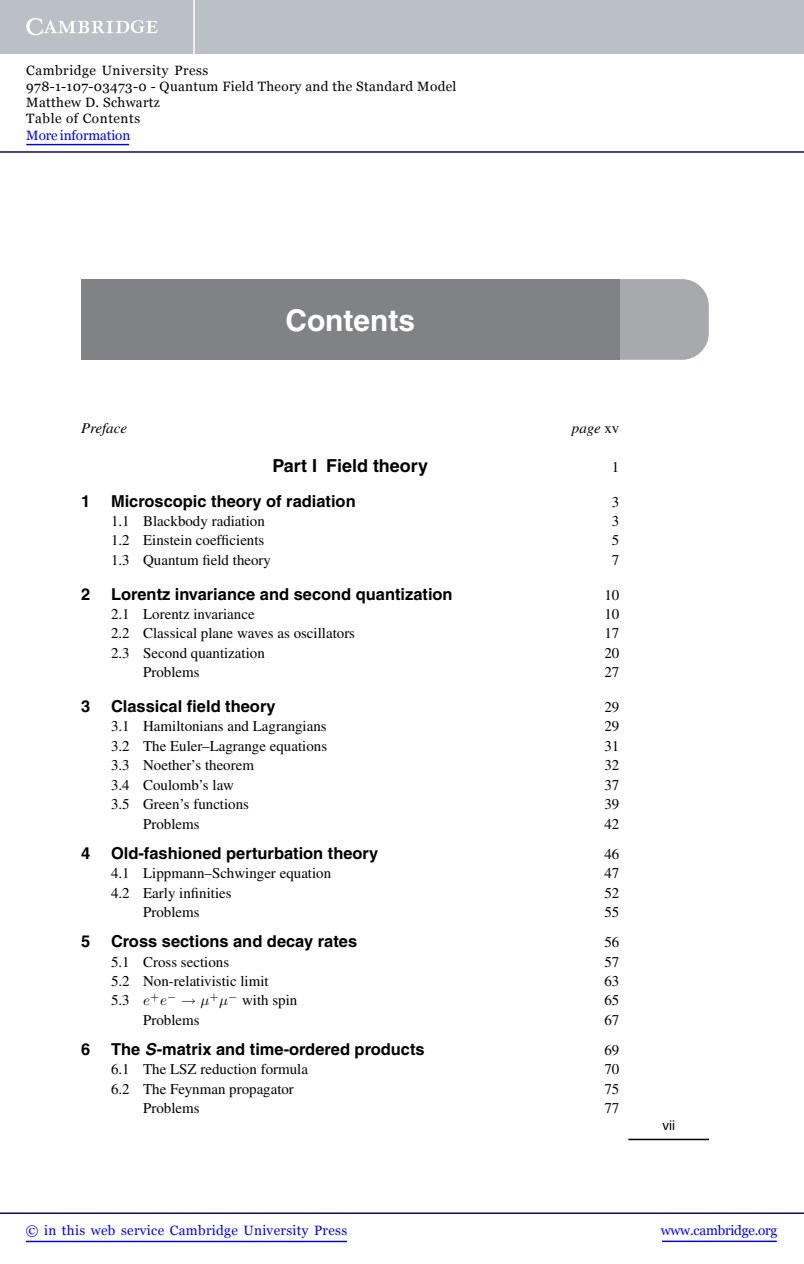
<style>
.page{position:relative;width:804px;height:1264px;background:#fff}
.page>*{position:absolute;margin:0;border:0;box-sizing:border-box;transform-origin:0 0}
.t1{font:700 29.85px "Helvetica";color:#fff}
.t2{font:700 18px "Helvetica";color:#000}
.t3{font:700 16.5px "Helvetica";color:#000}
.t4{font:15px "Times";color:#000}
.t5{font:italic 15px "Times";color:#000}
.t6{font:13.5px/16.2px "Georgia";letter-spacing:.025em;color:#000}
.t7{font:13.5px "Georgia";letter-spacing:.025em;color:#0000f1}
.t8{font:13.5px "Georgia";letter-spacing:-.015em;color:#0000f1}
.t9{font:13.5px "Georgia";letter-spacing:-.01em;color:#0000f1}
.t10{font:13.5px "Helvetica";color:#000}
.s1{font-style:normal}
.s2{font-family:"CMMI10"}
.s3{font-family:"CMSY10"}
.s4{font-style:italic}
</style>
<div class="page">
<svg style="left:619px;top:279px;width:90px;height:81px;background:#abacb0"></svg>
<div style="left:81px;top:279px;width:538px;height:81px;background:#808285"></div>
<hr style="left:628px;top:1138px;width:81px;height:2px;background:#000">
<div style="left:0;top:0;width:804px;height:54px;background:#bac0c6"></div>
<svg style="left:26px;top:18px;width:132px;height:17px"></svg>
<hr style="left:193px;top:0;width:2px;height:54px;background:#fff">
<hr style="left:0;top:151px;width:804px;height:2px;background:#150666">
<hr style="left:662px;top:1240px;width:114px;height:2px;background:#0000f1">
<hr style="left:0;top:1212px;width:804px;height:1px;background:#150666">
<hr style="left:26px;top:1240px;width:321px;height:2px;background:#0000f1">
<hr style="left:26px;top:144px;width:103px;height:1px;background:#0000f1">
<p class="t6" style="left:26px;top:62px;width:431px">Cambridge University Press<br>978-1-107-03473-0 - Quantum Field Theory and the Standard Model<br>Matthew D. Schwartz<br>Table of Contents</p>
<p class="t9" style="left:26px;top:127px;width:105px">More information</p>
<h1 class="t1" style="left:285px;top:309px;width:131px">Contents</h1>
<p class="t5" style="left:81px;top:422px;width:47px">Preface</p>
<p class="t5" style="left:572px;top:422px;width:49px">page <span class="s1">xv</span></p>
<p class="t2" style="left:272px;top:459px;width:157px">Part I Field theory</p>
<p class="t4" style="left:612px;top:461px;width:9px">1</p>
<p class="t3" style="left:81px;top:495px;width:11px">1</p>
<p class="t3" style="left:111px;top:495px;width:246px">Microscopic theory of radiation</p>
<p class="t4" style="left:612px;top:496px;width:9px">3</p>
<p class="t4" style="left:111px;top:515px;width:155px">1.1 Blackbody radiation</p>
<p class="t4" style="left:612px;top:515px;width:9px">3</p>
<p class="t4" style="left:111px;top:535px;width:155px">1.2 Einstein coefficients</p>
<p class="t4" style="left:612px;top:535px;width:9px">5</p>
<p class="t4" style="left:111px;top:554px;width:161px">1.3 Quantum field theory</p>
<p class="t4" style="left:612px;top:554px;width:9px">7</p>
<p class="t3" style="left:81px;top:587px;width:11px">2</p>
<p class="t3" style="left:111px;top:587px;width:343px">Lorentz invariance and second quantization</p>
<p class="t4" style="left:604px;top:589px;width:16px">10</p>
<p class="t4" style="left:111px;top:608px;width:145px">2.1 Lorentz invariance</p>
<p class="t4" style="left:604px;top:608px;width:16px">10</p>
<p class="t4" style="left:111px;top:628px;width:245px">2.2 Classical plane waves as oscillators</p>
<p class="t4" style="left:604px;top:628px;width:16px">17</p>
<p class="t4" style="left:111px;top:647px;width:155px">2.3 Second quantization</p>
<p class="t4" style="left:604px;top:647px;width:16px">20</p>
<p class="t4" style="left:143px;top:666px;width:58px">Problems</p>
<p class="t4" style="left:604px;top:666px;width:16px">27</p>
<p class="t3" style="left:81px;top:700px;width:11px">3</p>
<p class="t3" style="left:111px;top:700px;width:166px">Classical field theory</p>
<p class="t4" style="left:604px;top:701px;width:16px">29</p>
<p class="t4" style="left:111px;top:721px;width:217px">3.1 Hamiltonians and Lagrangians</p>
<p class="t4" style="left:604px;top:721px;width:16px">29</p>
<p class="t4" style="left:111px;top:740px;width:218px">3.2 The Euler–Lagrange equations</p>
<p class="t4" style="left:604px;top:740px;width:16px">31</p>
<p class="t4" style="left:111px;top:759px;width:144px">3.3 Noether’s theorem</p>
<p class="t4" style="left:604px;top:759px;width:16px">32</p>
<p class="t4" style="left:111px;top:779px;width:124px">3.4 Coulomb’s law</p>
<p class="t4" style="left:604px;top:779px;width:16px">37</p>
<p class="t4" style="left:111px;top:798px;width:139px">3.5 Green’s functions</p>
<p class="t4" style="left:604px;top:798px;width:16px">39</p>
<p class="t4" style="left:143px;top:818px;width:58px">Problems</p>
<p class="t4" style="left:604px;top:818px;width:16px">42</p>
<p class="t3" style="left:81px;top:846px;width:11px">4</p>
<p class="t3" style="left:111px;top:846px;width:269px">Old-fashioned perturbation theory</p>
<p class="t4" style="left:604px;top:848px;width:16px">46</p>
<p class="t4" style="left:111px;top:867px;width:222px">4.1 Lippmann–Schwinger equation</p>
<p class="t4" style="left:604px;top:867px;width:16px">47</p>
<p class="t4" style="left:111px;top:887px;width:122px">4.2 Early infinities</p>
<p class="t4" style="left:604px;top:887px;width:16px">52</p>
<p class="t4" style="left:143px;top:906px;width:58px">Problems</p>
<p class="t4" style="left:604px;top:906px;width:16px">55</p>
<p class="t3" style="left:81px;top:935px;width:11px">5</p>
<p class="t3" style="left:111px;top:935px;width:248px">Cross sections and decay rates</p>
<p class="t4" style="left:604px;top:936px;width:16px">56</p>
<p class="t4" style="left:111px;top:956px;width:120px">5.1 Cross sections</p>
<p class="t4" style="left:604px;top:956px;width:16px">57</p>
<p class="t4" style="left:111px;top:975px;width:159px">5.2 Non-relativistic limit</p>
<p class="t4" style="left:604px;top:975px;width:16px">63</p>
<p class="t4" style="left:111px;top:995px;width:188px">5.3 <span class="s2">e</span><sup>+</sup><span class="s2">e</span><sup>−</sup> <span class="s3">→</span> <span class="s2">μ</span><sup>+</sup><span class="s2">μ</span><sup>−</sup> with spin</p>
<p class="t4" style="left:604px;top:995px;width:16px">65</p>
<p class="t4" style="left:143px;top:1014px;width:58px">Problems</p>
<p class="t4" style="left:604px;top:1014px;width:16px">67</p>
<p class="t3" style="left:81px;top:1043px;width:11px">6</p>
<p class="t3" style="left:111px;top:1043px;width:315px">The <span class="s4">S</span>-matrix and time-ordered products</p>
<p class="t4" style="left:604px;top:1044px;width:16px">69</p>
<p class="t4" style="left:111px;top:1063px;width:198px">6.1 The LSZ reduction formula</p>
<p class="t4" style="left:604px;top:1063px;width:16px">70</p>
<p class="t4" style="left:111px;top:1083px;width:184px">6.2 The Feynman propagator</p>
<p class="t4" style="left:604px;top:1083px;width:16px">75</p>
<p class="t4" style="left:143px;top:1102px;width:58px">Problems</p>
<p class="t4" style="left:604px;top:1102px;width:16px">77</p>
<p class="t10" style="left:662px;top:1120px;width:14px">vii</p>
<p class="t7" style="left:26px;top:1222px;width:323px">© in this web service Cambridge University Press</p>
<p class="t8" style="left:661px;top:1222px;width:118px">www.cambridge.org</p>
</div>
